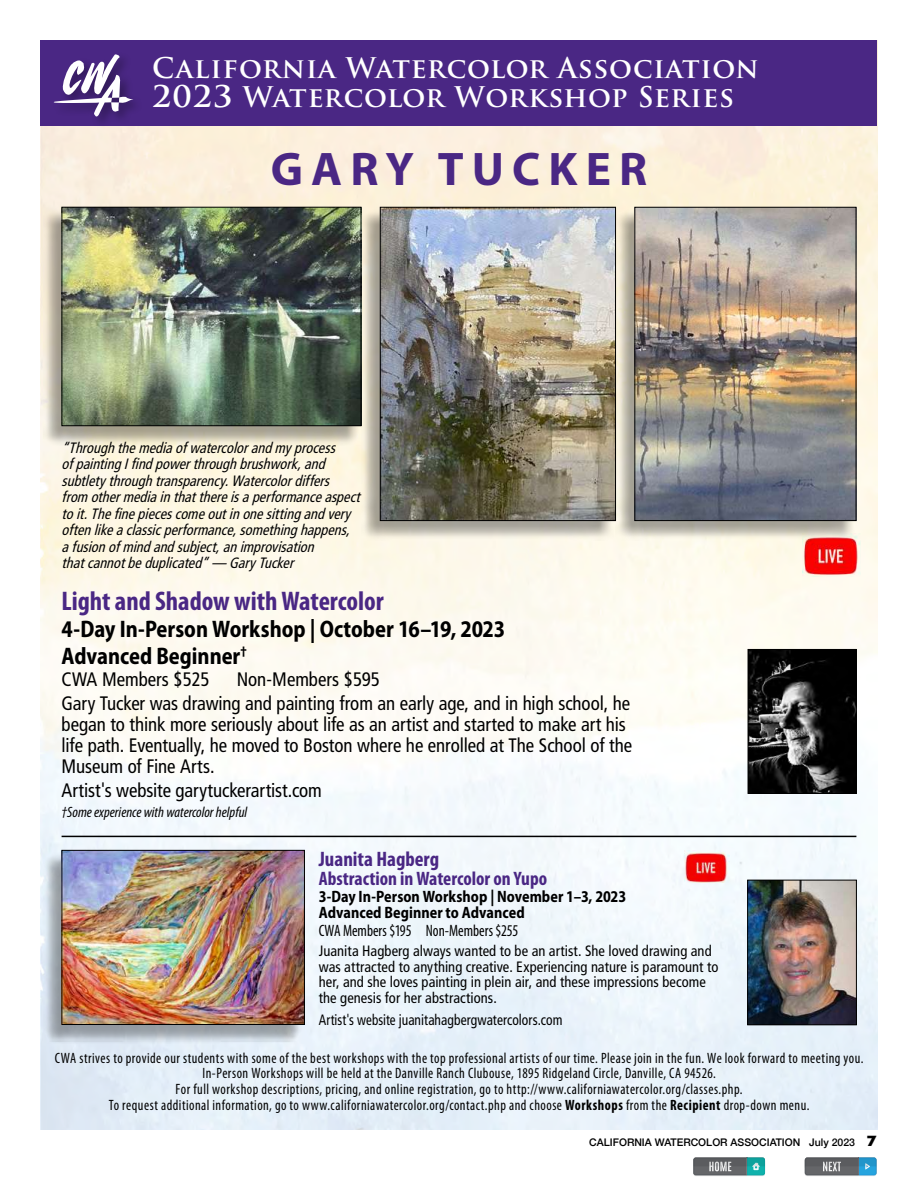
<style>
.page{position:relative;width:918px;height:1188px;background:#fff}
.page>*{position:absolute;margin:0;border:0;box-sizing:border-box;transform-origin:0 0}
.t1{font:700 47.4px "Myriad Pro";letter-spacing:.17em;color:#4a2784}
.t2{font:700 27.75px/28.5px "Trajan Pro";letter-spacing:.025em;color:#fff}
.t3{font:700 condensed 27px "Myriad Pro";color:#4a2784}
.t4{font:700 semi-condensed 24px/27px "Myriad Pro";color:#000;scale:.92 1}
.t5{font:700 condensed 21px "Myriad Pro";color:#4a2784}
.t6{font:condensed 19.5px/21px "Frutiger";letter-spacing:-.005em;color:#000}
.t7{font:700 condensed 19.5px "Myriad Pro";color:#4a2784}
.t8{font:700 semi-condensed 16.5px/16.5px "Myriad Pro";color:#000;scale:.92 1}
.t9{font:condensed 16.5px "Myriad Pro";color:#000;scale:.92 1}
.t10{font:condensed 15px/15.8px "Myriad Pro";letter-spacing:.035em;color:#000;text-align:center;scale:.94 1}
.t11{font:italic condensed 15px/16.5px "Frutiger";color:#000;scale:.95 1}
.t12{font:condensed 15px/15.8px "Frutiger";letter-spacing:.005em;color:#000}
.t13{font:condensed 15px "Frutiger";letter-spacing:.005em;color:#000;scale:.87 1}
.t14{font:italic condensed 15px "Myriad Pro";color:#000}
.t15{font:500 10.5px "Helvetica Neue";color:#000}
.s1{font-size:33.9px}
.s2{font-weight:700}
.s3{font-family:"Humanist 521 BT";font-weight:800;font-size:15px}
</style>
<div class="page">
<svg style="left:693px;top:1157px;width:72px;height:19px"></svg>
<svg style="left:805px;top:1157px;width:71px;height:19px"></svg>
<img style="left:40px;top:126px;width:838px;height:1004px">
<div style="left:40px;top:40px;width:838px;height:86px;background:#4a2784"></div>
<div style="left:52px;top:51px;width:93px;height:78px;background:#000;opacity:.35"></div>
<svg style="left:54px;top:54px;width:81px;height:65px"></svg>
<div style="left:43px;top:852px;width:260px;height:192px;background:#000;opacity:.35"></div>
<img style="left:64px;top:852px;width:239px;height:171px">
<div style="left:62px;top:850px;width:243px;height:175px;border:1px solid #000"></div>
<img style="left:684px;top:850px;width:45px;height:33px">
<img style="left:802px;top:533px;width:58px;height:43px">
<img style="left:750px;top:651px;width:104px;height:141px">
<div style="left:748px;top:649px;width:108px;height:145px;border:1px solid #000"></div>
<div style="left:43px;top:209px;width:317px;height:237px;background:#000;opacity:.35"></div>
<img style="left:64px;top:209px;width:295px;height:215px">
<div style="left:62px;top:207px;width:299px;height:219px;border:1px solid #000"></div>
<div style="left:361px;top:209px;width:253px;height:332px;background:#000;opacity:.35"></div>
<img style="left:382px;top:209px;width:232px;height:310px">
<div style="left:380px;top:207px;width:236px;height:314px;border:1px solid #000"></div>
<div style="left:616px;top:209px;width:239px;height:332px;background:#000;opacity:.35"></div>
<img style="left:636px;top:209px;width:218px;height:310px">
<div style="left:634px;top:207px;width:222px;height:314px;border:1px solid #000"></div>
<hr style="left:62px;top:836px;width:794px;height:1px;background:#000">
<img style="left:749px;top:882px;width:106px;height:141px">
<div style="left:747px;top:880px;width:110px;height:145px;border:1px solid #000"></div>
<h2 class="t2" style="left:152px;top:54px;width:608px">California Watercolor Association<br><span class="s1">2023</span> Watercolor Workshop Series</h2>
<h1 class="t1" style="left:271px;top:138px;width:378px">GARY TUCKER</h1>
<p class="t11" style="left:62px;top:440px;width:320px">“Throughthemediaofwatercolorandmyprocess ofpaintingIfindpowerthroughbrushwork,and subtletythroughtransparency.Watercolordiffers from othermediainthatthereisaperformanceaspect toit.Thefinepiecescomeoutinonesittingandvery oftenlikeaclassicperformance,somethinghappens, afusionofmindandsubject,animprovisation thatcannotbeduplicated”— GaryTucker</p>
<h3 class="t3" style="left:62px;top:584px;width:324px">Light and Shadow with Watercolor</h3>
<h3 class="t4" style="left:62px;top:616px;width:484px">4-Day In-Person Workshop | October 16–19, 2023<br>Advanced Beginner<sup>†</sup></h3>
<h3 class="t6" style="left:62px;top:669px;width:149px">CWA Members $525</h3>
<h3 class="t6" style="left:62px;top:668px;width:570px;line-height:23.7px;text-indent:175px">Non-Members $595<br>Gary Tucker was drawing and painting from an early age, and in high school, he</h3>
<h3 class="t6" style="left:62px;top:714px;width:572px">began to think more seriously about life as an artist and started to make art his life path. Eventually, he moved to Boston where he enrolled at The School of the<br>Museum of Fine Arts.</h3>
<h3 class="t6" style="left:62px;top:780px;width:262px">Artist's website garytuckerartist.com</h3>
<p class="t14" style="left:62px;top:803px;width:187px">†Some experience with watercolor helpful</p>
<h3 class="t5" style="left:319px;top:846px;width:122px">Juanita Hagberg</h3>
<h3 class="t7" style="left:319px;top:867px;width:230px">Abstraction in Watercolor on Yupo</h3>
<p class="t8" style="left:319px;top:888px;width:336px">3-Day In-Person Workshop | November 1–3, 2023<br>Advanced Beginner to Advanced</p>
<p class="t9" style="left:319px;top:921px;width:218px">CWA Members $195 Non-Members $255</p>
<p class="t12" style="left:319px;top:943px;width:401px">Juanita Hagberg always wanted to be an artist. She loved drawing and was attracted to anything creative. Experiencing nature is paramount to her, and she loves painting in plein air, and these impressions become the genesis for her abstractions.</p>
<p class="t13" style="left:319px;top:1011px;width:282px">Artist's website juanitahagbergwatercolors.com</p>
<p class="t10" style="left:55px;top:1050px;width:862px">CWA strives to provide our students with some of the best workshops with the top professional artists of our time. Please join in the fun. We look forward to meeting you.<br>In-Person Workshops will be held at the Danville Ranch Clubouse, 1895 Ridgeland Circle, Danville, CA 94526.<br>For full workshop descriptions, pricing, and online registration, go to http://www.californiawatercolor.org/classes.php.<br>To request additional information, go to www.californiawatercolor.org/contact.php and choose <span class="s2">Workshops</span> from the <span class="s2">Recipient</span> drop-down menu.</p>
<p class="t15" style="left:589px;top:1134px;width:289px">CALIFORNIA WATERCOLOR ASSOCIATION July 2023 <span class="s3">7</span></p>
</div>
